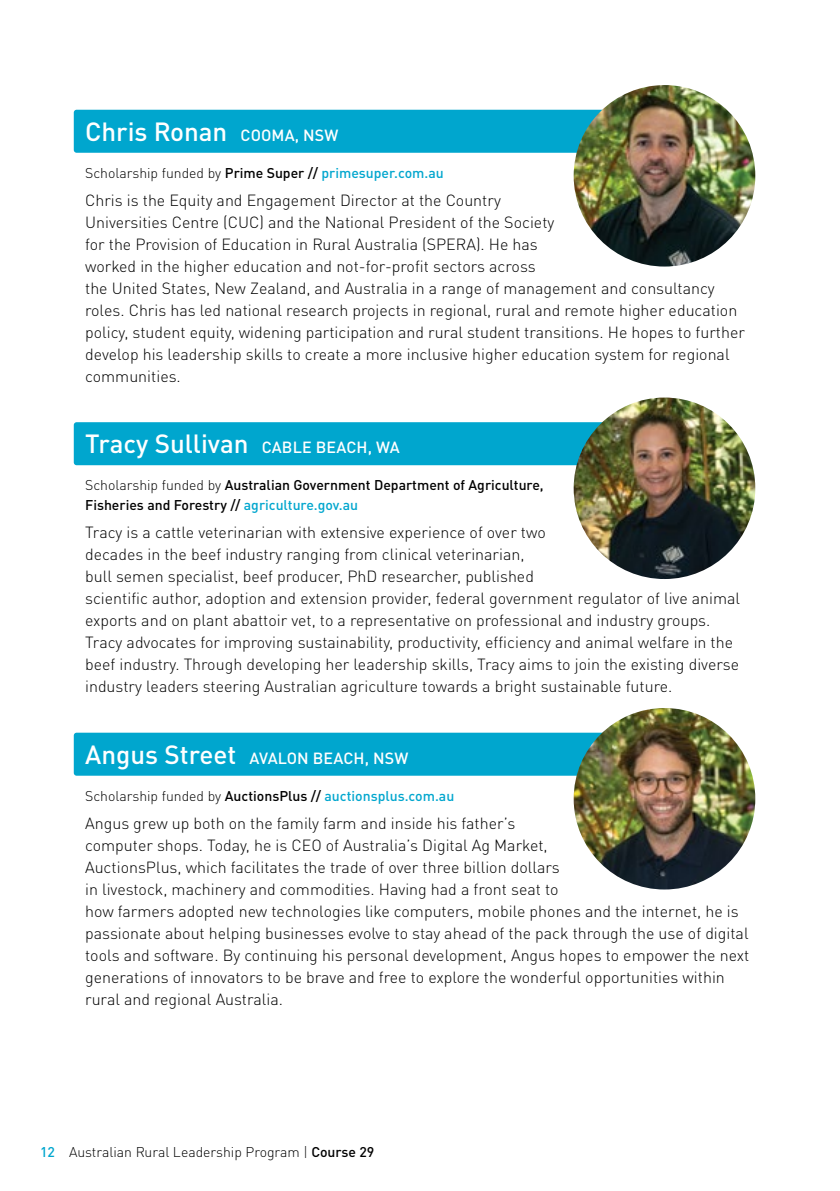
<style>
.page{position:relative;width:840px;height:1191px;background:#fff}
.page>*{position:absolute;margin:0;border:0;box-sizing:border-box;transform-origin:0 0}
.t1{font:500 26px "DIN Pro";color:#fff}
.t2{font:300 16px/22px "DIN Pro";color:#000}
.t3{font:500 16px "DIN Pro";letter-spacing:.01em;color:#fff}
.t4{font:300 14px "DIN Pro";color:#000}
.t5{font:500 14px/20px "DIN Pro";color:#000}
.s1{font-size:16px}
.s2{font-weight:500}
.s3{font-weight:500;color:#00a6ce}
.s4{font-weight:300}
.s5{color:#00a6ce}
.s6{font-size:26px}
</style>
<div class="page">
<div style="left:74px;top:110px;width:652px;height:43px;background:#00a6ce;border-radius:3px"></div>
<div style="left:74px;top:422px;width:652px;height:43px;background:#00a6ce;border-radius:3px"></div>
<div style="left:74px;top:732px;width:652px;height:43px;background:#00a6ce;border-radius:3px"></div>
<img style="left:573px;top:85px;width:181px;height:181px;border-radius:91px">
<img style="left:573px;top:397px;width:181px;height:182px;border-radius:91px">
<img style="left:573px;top:708px;width:181px;height:181px;border-radius:91px">
<h1 class="t1" style="left:85px;top:111px;width:255px">Chris Ronan <span class="s1">COOMA, NSW</span></h1>
<p class="t4" style="left:85px;top:162px;width:360px">Scholarship funded by <span class="s2">Prime Super //</span> <span class="s3">primesuper.com.au</span></p>
<p class="t2" style="left:85px;top:188px;width:661px">Chris is the Equity and Engagement Director at the Country<br>Universities Centre (CUC) and the National President of the Society<br>for the Provision of Education in Rural Australia (SPERA). He has<br>worked in the higher education and not-for-profit sectors across<br>the United States, New Zealand, and Australia in a range of management and consultancy roles. Chris has led national research projects in regional, rural and remote higher education policy, student equity, widening participation and rural student transitions. He hopes to further develop his leadership skills to create a more inclusive higher education system for regional communities.</p>
<h1 class="t1" style="left:85px;top:424px;width:316px">Tracy Sullivan <span class="s1">CABLE BEACH, WA</span></h1>
<p class="t5" style="left:85px;top:474px;width:460px"><span class="s4">Scholarship funded by</span> Australian Government Department of Agriculture,<br>Fisheries and Forestry // <span class="s5">agriculture.gov.au</span></p>
<p class="t2" style="left:85px;top:520px;width:656px">Tracy is a cattle veterinarian with extensive experience of over two<br>decades in the beef industry ranging from clinical veterinarian,<br>bull semen specialist, beef producer, PhD researcher, published<br>scientific author, adoption and extension provider, federal government regulator of live animal exports and on plant abattoir vet, to a representative on professional and industry groups.<br>Tracy advocates for improving sustainability, productivity, efficiency and animal welfare in the beef industry. Through developing her leadership skills, Tracy aims to join the existing diverse industry leaders steering Australian agriculture towards a bright sustainable future.</p>
<p class="t3" style="left:85px;top:745px;width:324px"><span class="s6">Angus Street</span> AVALON BEACH, NSW</p>
<p class="t4" style="left:85px;top:785px;width:370px">Scholarship funded by <span class="s2">AuctionsPlus //</span> <span class="s3">auctionsplus.com.au</span></p>
<p class="t2" style="left:85px;top:810px;width:665px">Angus grew up both on the family farm and inside his father’s<br>computer shops. Today, he is CEO of Australia’s Digital Ag Market,<br>AuctionsPlus, which facilitates the trade of over three billion dollars<br>in livestock, machinery and commodities. Having had a front seat to<br>how farmers adopted new technologies like computers, mobile phones and the internet, he is passionate about helping businesses evolve to stay ahead of the pack through the use of digital tools and software. By continuing his personal development, Angus hopes to empower the next generations of innovators to be brave and free to explore the wonderful opportunities within rural and regional Australia.</p>
<p class="t4" style="left:40px;top:1141px;width:336px"><span class="s3">12</span> Australian Rural Leadership Program | <span class="s2">Course 29</span></p>
</div>
